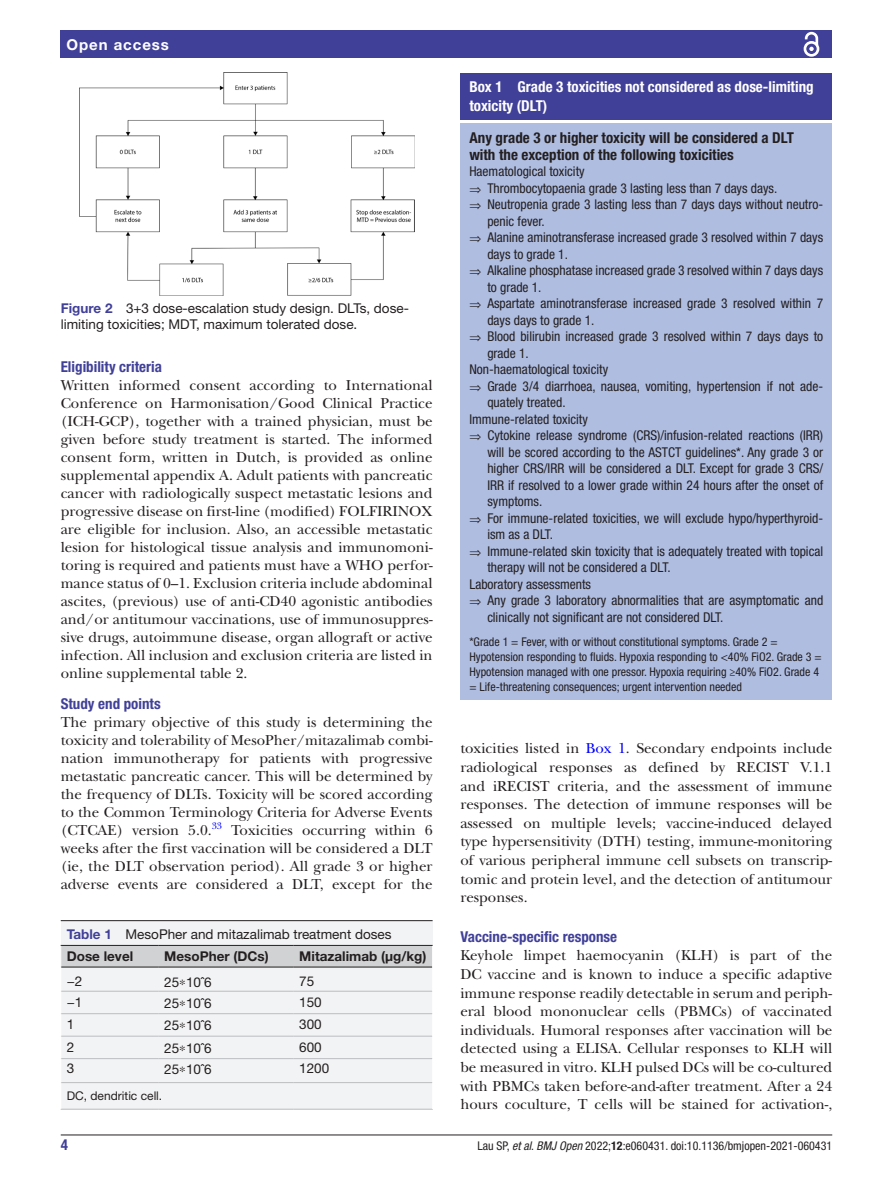
<style>
.page{position:relative;width:893px;height:1191px;background:#fff}
.page>*{position:absolute;margin:0;border:0;box-sizing:border-box;transform-origin:0 0}
.t1{font:15px/18px "New Baskerville";color:#231f20;text-align:justify}
.t2{font:700 condensed 15px/16.5px "Helvetica Neue LT Std";color:#231f20}
.t3{font:700 condensed 15px/18px "Helvetica Neue LT Std";color:#fff}
.t4{font:700 condensed 15px "Helvetica Neue LT Std";color:#414099}
.t5{font:700 15px "Helvetica Neue LT Std";letter-spacing:.065em;color:#fff}
.t6{font:condensed 13.5px "Helvetica Neue LT Std";color:#231f20}
.t7{font:13.5px/16.2px "Helvetica Neue LT Std";color:#231f20}
.t8{font:700 13.5px "Helvetica Neue LT Std";color:#231f20}
.t9{font:condensed 12px/15px "Helvetica Neue LT Std";color:#231f20}
.t10{font:12px "Helvetica Neue LT Std";color:#231f20}
.t11{font:9.9px "New Baskerville";color:#00f}
.s1{font-weight:700;color:#414099}
.s2{font-weight:700}
.s3{color:#00f}
.s4{font-style:italic}
</style>
<div class="page">
<hr style="left:61px;top:1134px;width:771px;height:1px;background:#231f20">
<div style="left:61px;top:31px;width:771px;height:27px;background:#414099"></div>
<svg style="left:803px;top:31px;width:17px;height:26px"></svg>
<img style="left:79px;top:73px;width:335px;height:222px">
<div style="left:61px;top:921px;width:372px;height:188px;background:#f2f3f4"></div>
<hr style="left:61px;top:920px;width:372px;height:1px;background:#231f20">
<hr style="left:61px;top:1109px;width:97px;height:1px;background:#bcbdc0">
<hr style="left:158px;top:1109px;width:135px;height:1px;background:#bcbdc0">
<hr style="left:293px;top:1109px;width:140px;height:1px;background:#bcbdc0">
<svg style="left:60px;top:945px;width:373px;height:164px"></svg>
<div style="left:460px;top:73px;width:372px;height:46px;background:#414099"></div>
<div style="left:460px;top:124px;width:372px;height:576px;background:#afbde1"></div>
<p class="t5" style="left:66px;top:35px;width:104px">Open access</p>
<p class="t7" style="left:61px;top:300px;width:350px"><span class="s1">Figure 2</span> 3+3 dose-escalation study design. DLTs, dose&shy;limiting toxicities; MDT, maximum tolerated dose.</p>
<p class="t4" style="left:61px;top:357px;width:103px">Eligibility criteria</p>
<p class="t1" style="left:61px;top:376px;width:373px">Written informed consent according to International Conference on Harmonisation/Good Clinical Practice (ICH-GCP), together with a trained physician, must be given before study treatment is started. The informed consent form, written in Dutch, is provided as online supplemental appendix A. Adult patients with pancreatic cancer with radiologically suspect metastatic lesions and progressive disease on first-line (modified) FOLFIRINOX are eligible for inclusion. Also, an accessible metastatic lesion for histological tissue analysis and immunomoni&shy;toring is required and patients must have a WHO perfor&shy;mance status of 0–1. Exclusion criteria include abdominal ascites, (previous) use of anti-CD40 agonistic antibodies and/or antitumour vaccinations, use of immunosuppres&shy;sive drugs, autoimmune disease, organ allograft or active infection. All inclusion and exclusion criteria are listed in online supplemental table 2.</p>
<p class="t4" style="left:61px;top:695px;width:101px">Study end points</p>
<p class="t1" style="left:61px;top:713px;width:373px">The primary objective of this study is determining the toxicity and tolerability of MesoPher/mitazalimab combi&shy;nation immunotherapy for patients with progressive metastatic pancreatic cancer. This will be determined by the frequency of DLTs. Toxicity will be scored according to the Common Terminology Criteria for Adverse Events (CTCAE) version 5.0.</p>
<p class="t11" style="left:212px;top:819px;width:12px">33</p>
<p class="t1" style="left:61px;top:821px;width:373px;text-indent:170px">Toxicities occurring within 6 weeks after the first vaccination will be considered a DLT (ie, the DLT observation period). All grade 3 or higher adverse events are considered a DLT, except for the</p>
<p class="t7" style="left:67px;top:923px;width:326px;line-height:22px"><span class="s1">Table 1</span> MesoPher and mitazalimab treatment doses<br><span class="s2">Dose level</span></p>
<p class="t8" style="left:164px;top:948px;width:106px">MesoPher (DCs)</p>
<p class="t8" style="left:299px;top:948px;width:129px">Mitazalimab (µg/kg)</p>
<p class="t7" style="left:67px;top:972px;width:17px">−2</p>
<p class="t7" style="left:164px;top:973px;width:49px">25∗10ˆ6</p>
<p class="t7" style="left:299px;top:972px;width:17px">75</p>
<p class="t7" style="left:67px;top:993px;width:17px">−1</p>
<p class="t7" style="left:164px;top:994px;width:49px">25∗10ˆ6</p>
<p class="t7" style="left:299px;top:993px;width:24px">150</p>
<p class="t7" style="left:67px;top:1016px;width:9px">1</p>
<p class="t7" style="left:164px;top:1017px;width:49px">25∗10ˆ6</p>
<p class="t7" style="left:299px;top:1016px;width:24px">300</p>
<p class="t7" style="left:67px;top:1038px;width:9px">2</p>
<p class="t7" style="left:164px;top:1039px;width:49px">25∗10ˆ6</p>
<p class="t7" style="left:299px;top:1038px;width:24px">600</p>
<p class="t7" style="left:67px;top:1059px;width:9px">3</p>
<p class="t7" style="left:164px;top:1060px;width:49px">25∗10ˆ6</p>
<p class="t7" style="left:299px;top:1059px;width:32px">1200</p>
<p class="t10" style="left:67px;top:1088px;width:97px">DC, dendritic cell.</p>
<p class="t3" style="left:469px;top:78px;width:346px">Box 1 Grade 3 toxicities not considered as dose-limiting toxicity (DLT)</p>
<p class="t2" style="left:469px;top:129px;width:326px">Any grade 3 or higher toxicity will be considered a DLT with the exception of the following toxicities</p>
<p class="t6" style="left:469px;top:164px;width:117px">Haematological toxicity</p>
<p class="t6" style="left:469px;top:180px;width:309px">⇒ Thrombocytopaenia grade 3 lasting less than 7 days days.</p>
<p class="t6" style="left:469px;top:197px;width:355px">⇒ Neutropenia grade 3 lasting less than 7 days days without neutro-</p>
<p class="t6" style="left:487px;top:213px;width:59px">penic fever.</p>
<p class="t6" style="left:469px;top:230px;width:355px">⇒ Alanine aminotransferase increased grade 3 resolved within 7 days</p>
<p class="t6" style="left:487px;top:246px;width:82px">days to grade 1.</p>
<p class="t6" style="left:469px;top:263px;width:355px">⇒ Alkaline phosphatase increased grade 3 resolved within 7 days days</p>
<p class="t6" style="left:487px;top:279px;width:56px">to grade 1.</p>
<p class="t6" style="left:469px;top:296px;width:355px">⇒ Aspartate aminotransferase increased grade 3 resolved within 7</p>
<p class="t6" style="left:487px;top:312px;width:109px">days days to grade 1.</p>
<p class="t6" style="left:469px;top:329px;width:355px">⇒ Blood bilirubin increased grade 3 resolved within 7 days days to</p>
<p class="t6" style="left:487px;top:345px;width:43px">grade 1.</p>
<p class="t6" style="left:469px;top:362px;width:140px">Non-haematological toxicity</p>
<p class="t6" style="left:469px;top:378px;width:355px">⇒ Grade 3/4 diarrhoea, nausea, vomiting, hypertension if not ade-</p>
<p class="t6" style="left:487px;top:395px;width:80px">quately treated.</p>
<p class="t6" style="left:469px;top:411px;width:120px">Immune-related toxicity</p>
<p class="t6" style="left:469px;top:428px;width:355px">⇒ Cytokine release syndrome (CRS)/infusion-related reactions (IRR)</p>
<p class="t6" style="left:487px;top:444px;width:337px">will be scored according to the ASTCT guidelines*. Any grade 3 or</p>
<p class="t6" style="left:487px;top:461px;width:337px">higher CRS/IRR will be considered a DLT. Except for grade 3 CRS/</p>
<p class="t6" style="left:487px;top:477px;width:337px">IRR if resolved to a lower grade within 24 hours after the onset of</p>
<p class="t6" style="left:487px;top:494px;width:56px">symptoms.</p>
<p class="t6" style="left:469px;top:510px;width:355px">⇒ For immune-related toxicities, we will exclude hypo/hyperthyroid-</p>
<p class="t6" style="left:487px;top:527px;width:67px">ism as a DLT.</p>
<p class="t6" style="left:469px;top:543px;width:355px">⇒ Immune-related skin toxicity that is adequately treated with topical</p>
<p class="t6" style="left:487px;top:560px;width:185px">therapy will not be considered a DLT.</p>
<p class="t6" style="left:469px;top:576px;width:123px">Laboratory assessments</p>
<p class="t6" style="left:469px;top:593px;width:355px">⇒ Any grade 3 laboratory abnormalities that are asymptomatic and</p>
<p class="t6" style="left:487px;top:609px;width:238px">clinically not significant are not considered DLT.</p>
<p class="t9" style="left:469px;top:634px;width:354px">*Grade 1 = Fever, with or without constitutional symptoms. Grade 2 = Hypotension responding to fluids. Hypoxia responding to &lt;40% FiO2. Grade 3 = Hypotension managed with one pressor. Hypoxia requiring ≥40% FiO2. Grade 4 = Life-threatening consequences; urgent intervention needed</p>
<p class="t1" style="left:460px;top:739px;width:373px;line-height:18.6px">toxicities listed in <span class="s3">Box 1</span>. Secondary endpoints include radiological responses as defined by RECIST V.1.1 and iRECIST criteria, and the assessment of immune responses. The detection of immune responses will be assessed on multiple levels; vaccine-induced delayed type hypersensitivity (DTH) testing, immune-monitoring of various peripheral immune cell subsets on transcrip&shy;tomic and protein level, and the detection of antitumour responses.</p>
<p class="t4" style="left:460px;top:927px;width:158px">Vaccine-specific response</p>
<p class="t1" style="left:460px;top:946px;width:373px;line-height:18.6px">Keyhole limpet haemocyanin (KLH) is part of the DC vaccine and is known to induce a specific adaptive immune response readily detectable in serum and periph&shy;eral blood mononuclear cells (PBMCs) of vaccinated individuals. Humoral responses after vaccination will be detected using a ELISA. Cellular responses to KLH will be measured in vitro. KLH pulsed DCs will be co-cultured with PBMCs taken before-and-after treatment. After a 24 hours coculture, T cells will be stained for activation-,</p>
<p class="t4" style="left:61px;top:1135px;width:9px">4</p>
<p class="t9" style="left:477px;top:1137px;width:356px">Lau SP, <span class="s4">et al</span>. <span class="s4">BMJ Open</span> 2022;<span class="s2">12</span>:e060431. doi:10.1136/bmjopen-2021-060431</p>
</div>
